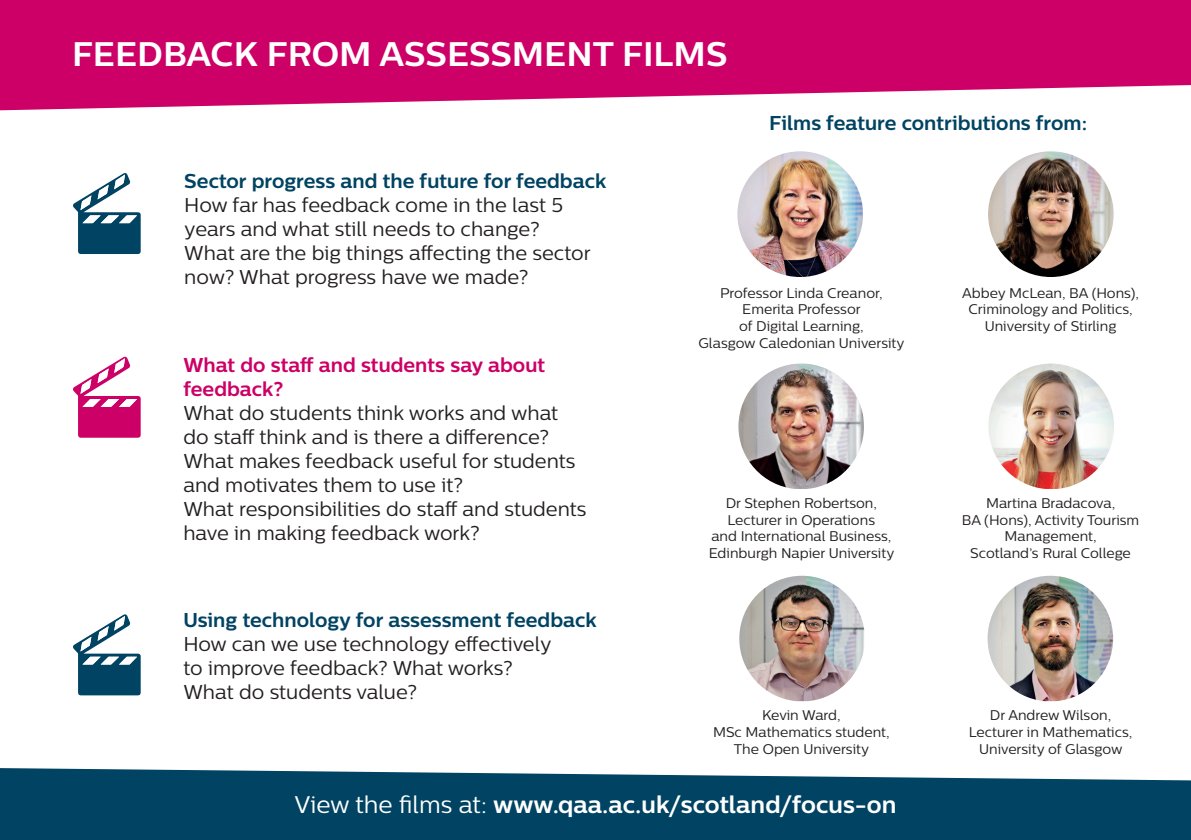
<style>
.page{position:relative;width:1191px;height:840px;background:#fff}
.page>*{position:absolute;margin:0;border:0;box-sizing:border-box;transform-origin:0 0}
.t1{font:700 34px "Centrale Sans";color:#fff}
.t2{font:700 24px "Centrale Sans";color:#fff}
.t3{font:20px/24px "Centrale Sans";color:#231f20}
.t4{font:700 20px "Centrale Sans";color:#004362}
.t5{font:700 20px/24px "Centrale Sans";color:#c06}
.t6{font:14px/16.8px "Centrale Sans";color:#231f20;text-align:center}
.s1{font-weight:400}
</style>
<div class="page">
<svg style="left:73px;top:173px;width:68px;height:81px"></svg>
<svg style="left:0;top:0;width:1191px;height:110px;background:#d11c77"></svg>
<svg style="left:0;top:768px;width:1191px;height:71px;background:#16536f"></svg>
<img style="left:737px;top:151px;width:126px;height:126px;border-radius:63px">
<img style="left:988px;top:151px;width:125px;height:126px;border-radius:63px">
<img style="left:738px;top:363px;width:126px;height:125px">
<img style="left:739px;top:575px;width:126px;height:125px">
<img style="left:988px;top:363px;width:126px;height:125px">
<img style="left:987px;top:575px;width:126px;height:125px">
<svg style="left:73px;top:614px;width:68px;height:81px"></svg>
<svg style="left:73px;top:356px;width:68px;height:81px"></svg>
<p class="t1" style="left:72px;top:33px;width:657px">FEEDBACK FROM ASSESSMENT FILMS</p>
<p class="t4" style="left:769px;top:111px;width:319px">Films feature contributions from:</p>
<p class="t4" style="left:184px;top:169px;width:423px">Sector progress and the future for feedback</p>
<p class="t3" style="left:184px;top:193px;width:408px">How far has feedback come in the last 5 years and what still needs to change?<br>What are the big things affecting the sector now? What progress have we made?</p>
<p class="t5" style="left:183px;top:352px;width:363px">What do staff and students say about feedback?</p>
<p class="t3" style="left:183px;top:400px;width:404px">What do students think works and what do staff think and is there a difference?<br>What makes feedback useful for students and motivates them to use it?<br>What responsibilities do staff and students have in making feedback work?</p>
<p class="t4" style="left:183px;top:607px;width:415px">Using technology for assessment feedback</p>
<p class="t3" style="left:183px;top:631px;width:370px">How can we use technology effectively to improve feedback? What works?<br>What do students value?</p>
<p class="t6" style="left:698px;top:284px;width:208px">Professor Linda Creanor,<br>Emerita Professor<br>of Digital Learning,<br>Glasgow Caledonian University</p>
<p class="t6" style="left:962px;top:284px;width:178px">Abbey McLean, BA (Hons),<br>Criminology and Politics,<br>University of Stirling</p>
<p class="t6" style="left:708px;top:494px;width:187px">Dr Stephen Robertson,<br>Lecturer in Operations<br>and International Business,<br>Edinburgh Napier University</p>
<p class="t6" style="left:713px;top:706px;width:178px">Kevin Ward,<br>MSc Mathematics student,<br>The Open University</p>
<p class="t6" style="left:962px;top:494px;width:179px">Martina Bradacova,<br>BA (Hons), Activity Tourism<br>Management,<br>Scotland’s Rural College</p>
<p class="t6" style="left:969px;top:706px;width:165px">Dr Andrew Wilson,<br>Lecturer in Mathematics,<br>University of Glasgow</p>
<p class="t2" style="left:294px;top:789px;width:603px"><span class="s1">View the films at:</span> www.qaa.ac.uk/scotland/focus-on</p>
</div>
